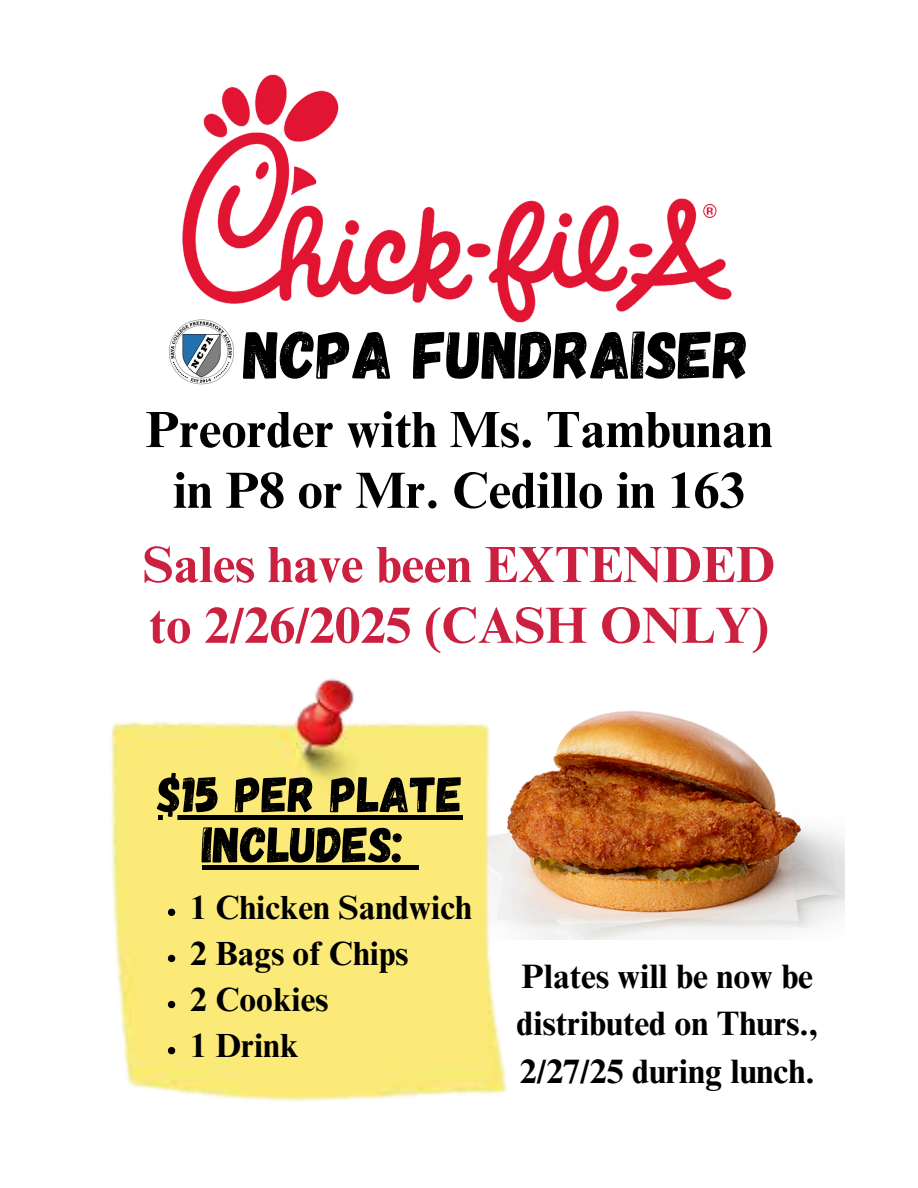
<style>
.page{position:relative;width:918px;height:1188px;background:#fff}
.page>*{position:absolute;margin:0;border:0;box-sizing:border-box;transform-origin:0 0}
.t1{font:67.5px "Gagalin";color:#000}
.t2{font:700 51px/60.8px "Times NRMT Pro";color:#000;text-align:center}
.t3{font:700 51px/60.8px "Times NRMT Pro";color:#cb203f}
.t4{font:50.25px/50.2px "Gagalin";color:#000;text-align:center}
.t5{font:700 33.9px/47.2px "Times NRMT Pro";color:#000}
.t6{font:700 33.45px "Times NRMT Pro";color:#000}
</style>
<div class="page">
<img style="left:182px;top:74px;width:550px;height:249px">
<img style="left:529px;top:710px;width:316px;height:229px">
<img style="left:110px;top:678px;width:419px;height:424px">
<svg style="left:168px;top:909px;width:7px;height:7px"></svg>
<svg style="left:168px;top:955px;width:7px;height:7px"></svg>
<svg style="left:168px;top:1001px;width:7px;height:7px"></svg>
<svg style="left:168px;top:1047px;width:7px;height:7px"></svg>
<div style="left:158px;top:815px;width:305px;height:5px;background:#000"></div>
<hr style="left:202px;top:866px;width:201px;height:4px;background:#000">
<hr style="left:403px;top:866px;width:16px;height:4px;background:#000">
<img style="left:169px;top:320px;width:65px;height:65px">
<p class="t1" style="left:244px;top:311px;width:508px">NCPA FUNDRAISER</p>
<h3 class="t2" style="left:145px;top:406px;width:629px">Preorder with Ms. Tambunan in P8 or Mr. Cedillo in 163</h3>
<p class="t3" style="left:143px;top:541px;width:634px">Sales have been EXTENDED to 2/26/2025 (CASH ONLY)</p>
<h2 class="t4" style="left:158px;top:767px;width:306px">$15 PER PLATE<br>INCLUDES:</h2>
<p class="t6" style="left:190px;top:895px;width:283px">1 Chicken Sandwich</p>
<h1 class="t6" style="left:190px;top:941px;width:220px">2 Bags of Chips</h1>
<p class="t6" style="left:190px;top:987px;width:139px">2 Cookies</p>
<h2 class="t6" style="left:190px;top:1033px;width:110px">1 Drink</h2>
<p class="t5" style="left:517px;top:957px;width:303px">Plates will be now be distributed on Thurs.,<br>2/27/25 during lunch.</p>
</div>
